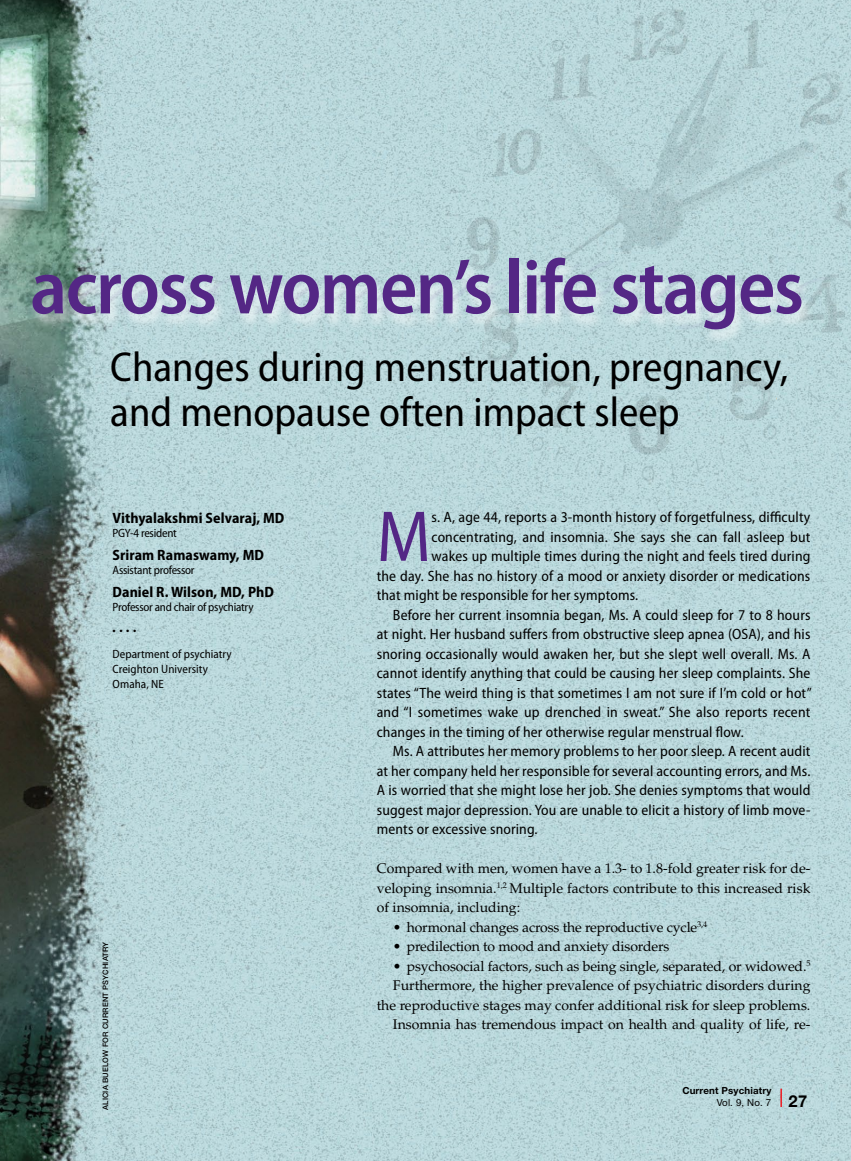
<style>
.page{position:relative;width:851px;height:1161px;background:#fff}
.page>*{position:absolute;margin:0;border:0;box-sizing:border-box;transform-origin:0 0}
.t1{font:600 semi-condensed 78px "Myriad Pro";letter-spacing:-.02em;color:#542785}
.Case_Study_Drop_Cap{font:semi-condensed 72.9px "Myriad Pro";color:#542785}
.t2{font:semi-condensed 42px/45px "Myriad Pro";color:#000}
.t3{font:700 16.5px "Helvetica Neue LT Std";color:#000}
.Case_Study_2{font:semi-condensed 15px/19.5px "Myriad Pro";letter-spacing:.01em;color:#000;text-align:justify}
.Case_Study_Drop_Cap-2{font:semi-condensed 15px "Myriad Pro";letter-spacing:.01em;color:#000}
.Author_Name{font:700 semi-condensed 15px "Myriad Pro";letter-spacing:.005em;color:#000}
.Body_2{font:14.1px/19.5px "Palatino LT Std";color:#000;text-align:right}
.Body_Bullets{font:14.1px "Palatino LT Std";letter-spacing:-.01em;color:#000}
.Body_1{font:14.1px/19.5px "Palatino LT Std";color:#000;text-align:justify}
.Author_Af{font:semi-condensed 12px "Myriad Pro";letter-spacing:-.02em;color:#000}
.Place_Af{font:semi-condensed 12px/15px "Myriad Pro";letter-spacing:.005em;color:#000}
.Author_Name-2{font:semi-condensed 12px "Myriad Pro";color:#000}
.t4{font:700 9.75px "Helvetica Neue LT Std";letter-spacing:.015em;color:#000}
.t5{font:9.75px "Helvetica Neue LT Std";color:#000}
.t6{font:500 7.5px "Helvetica Neue LT Std";letter-spacing:.02em;color:#000}
</style>
<div class="page">
<img style="left:0;top:0;width:850px;height:1161px">
<svg style="left:780px;top:1089px;width:1px;height:18px"></svg>
<div style="left:0;top:258px;width:814px;height:88px;background:#fff;opacity:.6"></div>
<svg style="left:0;top:258px;width:850px;height:74px;background:#b9d2d5"></svg>
<h1 class="t1" style="left:30px;top:238px;width:775px">across women’s life stages</h1>
<p class="t2" style="left:110px;top:344px;width:679px">Changes during menstruation, pregnancy, and menopause often impact sleep</p>
<p class="Author_Name" style="left:112px;top:508px;width:173px">Vithyalakshmi Selvaraj, MD</p>
<p class="Author_Af" style="left:112px;top:526px;width:66px">PGY-4 resident</p>
<p class="Author_Name" style="left:112px;top:545px;width:153px">Sriram Ramaswamy, MD</p>
<p class="Author_Af" style="left:112px;top:563px;width:84px">Assistant professor</p>
<p class="Author_Name" style="left:112px;top:583px;width:163px">Daniel R. Wilson, MD, PhD</p>
<p class="Author_Af" style="left:112px;top:600px;width:142px">Professor and chair of psychiatry</p>
<p class="Author_Name-2" style="left:112px;top:623px;width:25px">• • • •</p>
<p class="Place_Af" style="left:112px;top:646px;width:121px">Department of psychiatry<br>Creighton University<br>Omaha, NE</p>
<p class="t6" style="left:101px;top:1110px;width:169px;rotate:-90deg">ALICIA BUELOW FOR CURRENT PSYCHIATRY</p>
<p class="Case_Study_Drop_Cap" style="left:377px;top:492px;width:56px">M</p>
<p class="Case_Study_Drop_Cap-2" style="left:431px;top:508px;width:380px">s. A, age 44, reports a 3-month history of forgetfulness, difficulty</p>
<p class="Case_Study_Drop_Cap-2" style="left:431px;top:527px;width:380px">concentrating, and insomnia. She says she can fall asleep but</p>
<p class="Case_Study_Drop_Cap-2" style="left:431px;top:547px;width:380px">wakes up multiple times during the night and feels tired during</p>
<p class="Case_Study_Drop_Cap-2" style="left:377px;top:566px;width:435px">the day. She has no history of a mood or anxiety disorder or medications</p>
<p class="Case_Study_Drop_Cap-2" style="left:377px;top:586px;width:263px">that might be responsible for her symptoms.</p>
<p class="Case_Study_2" style="left:377px;top:605px;width:436px;text-indent:16px">Before her current insomnia began, Ms. A could sleep for 7 to 8 hours at night. Her husband suffers from obstructive sleep apnea (OSA), and his snoring occasionally would awaken her, but she slept well overall. Ms. A cannot identify anything that could be causing her sleep complaints. She states “The weird thing is that sometimes I am not sure if I’m cold or hot” and “I sometimes wake up drenched in sweat.” She also reports recent changes in the timing of her otherwise regular menstrual flow.</p>
<p class="Case_Study_2" style="left:377px;top:741px;width:435px;text-indent:16px">Ms. A attributes her memory problems to her poor sleep. A recent audit at her company held her responsible for several accounting errors, and Ms.<br>A is worried that she might lose her job. She denies symptoms that would suggest major depression. You are unable to elicit a history of limb move&shy;ments or excessive snoring.</p>
<p class="Body_1" style="left:377px;top:859px;width:435px">Compared with men, women have a 1.3- to 1.8-fold greater risk for de&shy;veloping insomnia.<sup>1,2</sup> Multiple factors contribute to this increased risk of insomnia, including:</p>
<p class="Body_Bullets" style="left:393px;top:918px;width:316px">• hormonal changes across the reproductive cycle<sup>3,4</sup></p>
<p class="Body_Bullets" style="left:393px;top:938px;width:278px">• predilection to mood and anxiety disorders</p>
<p class="Body_Bullets" style="left:393px;top:957px;width:419px">• psychosocial factors, such as being single, separated, or widowed.<sup>5</sup></p>
<p class="Body_2" style="left:377px;top:976px;width:435px">Furthermore, the higher prevalence of psychiatric disorders during the reproductive stages may confer additional risk for sleep problems.</p>
<p class="Body_2" style="left:393px;top:1015px;width:419px">Insomnia has tremendous impact on health and quality of life, re-</p>
<p class="t4" style="left:682px;top:1085px;width:90px">Current Psychiatry</p>
<p class="t5" style="left:716px;top:1097px;width:56px">Vol. 9, No. 7</p>
<p class="t3" style="left:788px;top:1091px;width:20px">27</p>
</div>
